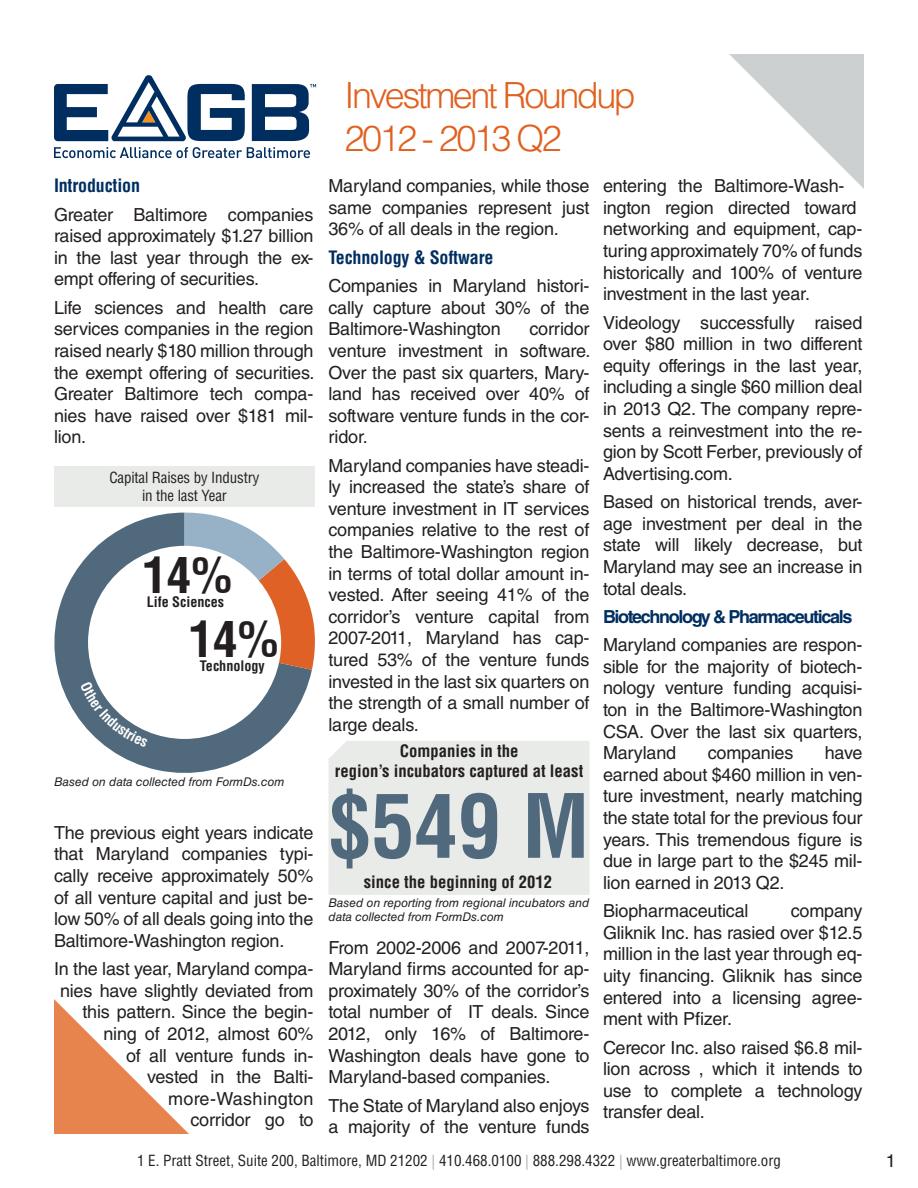
<style>
.page{position:relative;width:918px;height:1188px;background:#fff}
.page>*{position:absolute;margin:0;border:0;box-sizing:border-box;transform-origin:0 0}
.t1{font:700 condensed 86.25px "Helvetica LT Std";color:#50697c}
.t2{font:700 condensed 48.75px/64.8px "Helvetica LT Std";color:#231f20}
.t3{font:300 36px "Helvetica LT Std";letter-spacing:-.07em;color:#e1601e}
.Copy{font:18px/21.6px "Helvetica LT Std";letter-spacing:-.01em;color:#231f20;text-align:justify}
.Subhead{font:700 condensed 18px "Helvetica LT Std";letter-spacing:-.01em;color:#002e60}
.Subhead-2{font:700 18px "Helvetica LT Std";letter-spacing:-.075em;color:#002e60}
.t4{font:18px "Myriad Pro";color:#231f20}
.t5{font:700 condensed 16.65px/20px "Helvetica LT Std";color:#231f20;text-align:center}
.t6{font:condensed 15px "Helvetica LT Std";color:#231f20}
.t7{font:700 condensed 14.1px "Helvetica LT Std";color:#231f20}
.t8{font:italic 12px/14.4px "Helvetica LT Std";color:#231f20}
.s1{color:#a6acb4}
</style>
<div class="page">
<svg style="left:729px;top:54px;width:135px;height:135px"></svg>
<svg style="left:54px;top:999px;width:135px;height:135px"></svg>
<svg style="left:54px;top:513px;width:258px;height:260px;fill:#50697c"></svg>
<svg style="left:185px;top:513px;width:130px;height:157px"></svg>
<div style="left:88px;top:546px;width:193px;height:193px;background:#fff;border-radius:50%"></div>
<div style="left:54px;top:466px;width:261px;height:40px;background:#e9ebe8"></div>
<div style="left:329px;top:741px;width:261px;height:154px;background:#e9ebe8"></div>
<svg style="left:54px;top:147px;width:256px;height:11px"></svg>
<svg style="left:54px;top:75px;width:191px;height:66px"></svg>
<svg style="left:252px;top:84px;width:64px;height:57px"></svg>
<svg style="left:80px;top:682px;width:68px;height:65px"></svg>
<p class="Subhead" style="left:54px;top:174px;width:88px">Introduction</p>
<p class="Copy" style="left:54px;top:203px;width:261px">Greater Baltimore companies raised approximately $1.27 billion in the last year through the ex&shy;empt offering of securities.</p>
<p class="Copy" style="left:54px;top:297px;width:262px">Life sciences and health care services companies in the region raised nearly $180 million through the exempt offering of securities.<br>Greater Baltimore tech compa&shy;nies have raised over $181 mil&shy;lion.</p>
<p class="t6" style="left:109px;top:468px;width:152px">Capital Raises by Industry</p>
<p class="t6" style="left:142px;top:486px;width:86px">in the last Year</p>
<p class="t2" style="left:189px;top:542px;width:91px;text-indent:-46px">14%<br>14%</p>
<p class="t7" style="left:147px;top:593px;width:79px">Life Sciences</p>
<p class="t7" style="left:200px;top:657px;width:66px">Technology</p>
<p class="t8" style="left:54px;top:775px;width:232px">Based on data collected from FormDs.com</p>
<p class="Copy" style="left:54px;top:822px;width:261px">The previous eight years indicate that Maryland companies typi&shy;cally receive approximately 50% of all venture capital and just be&shy;low 50% of all deals going into the Baltimore-Washington region.</p>
<p class="Copy" style="left:54px;top:958px;width:261px;text-align:right">In the last year, Maryland compa&shy;nies have slightly deviated from this pattern. Since the begin&shy;ning of 2012, almost 60%<br>of all venture funds in-<br>vested in the Balti&shy;more-Washington<br>corridor go to</p>
<p class="t3" style="left:345px;top:73px;width:293px">Investment Roundup</p>
<p class="t3" style="left:345px;top:116px;width:219px">2012 - 2013 Q2</p>
<p class="Copy" style="left:328px;top:175px;width:263px">Maryland companies, while those same companies represent just 36% of all deals in the region.</p>
<p class="Subhead" style="left:328px;top:246px;width:167px">Technology &amp; Software</p>
<p class="Copy" style="left:328px;top:275px;width:263px">Companies in Maryland histori&shy;cally capture about 30% of the Baltimore-Washington</p>
<p class="Copy" style="left:603px;top:175px;width:261px;text-align:left">entering the Baltimore-Wash&shy;ington region directed toward networking and equipment, cap&shy;turing approximately 70% of funds historically and 100% of venture investment in the last year.</p>
<p class="Copy" style="left:603px;top:311px;width:261px">Videology successfully raised over $80 million in two different equity offerings in the last year, including a single $60 million deal in 2013 Q2. The company repre&shy;sents a reinvestment into the re&shy;gion by Scott Ferber, previously of Advertising.com.</p>
<p class="Copy" style="left:603px;top:491px;width:261px">Based on historical trends, aver&shy;age investment per deal in the state will likely decrease, but Maryland may see an increase in total deals.</p>
<p class="Subhead-2" style="left:603px;top:606px;width:251px">Biotechnology &amp; Pharmaceuticals</p>
<p class="Copy" style="left:603px;top:634px;width:261px">Maryland companies are respon&shy;sible for the majority of biotech&shy;nology venture funding acquisi&shy;ton in the Baltimore-Washington CSA. Over the last six quarters, Maryland</p>
<p class="Copy" style="left:328px;top:318px;width:264px;text-indent:201px">corridor venture investment in software.<br>Over the past six quarters, Mary&shy;land has received over 40% of software venture funds in the cor&shy;ridor.</p>
<p class="Copy" style="left:328px;top:454px;width:263px">Maryland companies have steadi&shy;ly increased the state’s share of venture investmen in IT services companies relative to the rest of the Baltimore-Washington region in terms of total dollar amount in&shy;vested. After seeing 41% of the corridor’s venture capital from 2007-2011, Maryland has cap&shy;tured 53% of the venture funds invested in the last six quarters on the strength of a small number of large deals.</p>
<p class="t4" style="left:457px;top:499px;width:45px">Other</p>
<p class="t4" style="left:457px;top:543px;width:36px">Tech</p>
<p class="t4" style="left:457px;top:588px;width:97px">Life Sciences</p>
<p class="t5" style="left:335px;top:741px;width:250px">Companies in the<br>region’s incubators captured at least</p>
<p class="Copy" style="left:603px;top:742px;width:261px;text-indent:222px">have earned about $460 million in ven&shy;ture investment, nearly matching the state total for the previous four years. This tremendous figure is due in large part to the $245 mil&shy;lion earned in 2013 Q2.</p>
<p class="Copy" style="left:603px;top:900px;width:147px">Biopharmaceutical</p>
<p class="Copy" style="left:708px;top:742px;width:87px">companies</p>
<p class="t1" style="left:328px;top:772px;width:263px">$549 M</p>
<p class="t5" style="left:364px;top:872px;width:190px">since the beginning of 2012</p>
<p class="t8" style="left:328px;top:895px;width:262px">Based on reporting from regional incubators and data collected from FormDs.com</p>
<p class="Copy" style="left:603px;top:900px;width:261px;text-indent:188px">company Gliknik Inc. has rasied over $12.5 million in the last year through eq&shy;uity financing. Gliknik has since entered into a licensing agree&shy;ment with Pfizer.</p>
<p class="Copy" style="left:603px;top:1036px;width:261px">Cerecor Inc. also raised $6.8 mil&shy;lion across , which it intends to use to complete a technology transfer deal.</p>
<p class="Copy" style="left:328px;top:936px;width:263px">From 2002-2006 and 2007-2011, Maryland firms accounted for ap&shy;proximately 30% of the corridor’s total number of IT deals. Since 2012, only 16% of Baltimore-Washington deals have gone to Maryland-based companies.</p>
<p class="Copy" style="left:328px;top:1094px;width:263px">The State of Maryland also enjoys a majority of the venture funds</p>
<p class="t6" style="left:137px;top:1152px;width:645px">1 E. Pratt Street, Suite 200, Baltimore, MD 21202 <span class="s1">|</span> 410.468.0100 <span class="s1">|</span> 888.298.4322 <span class="s1">|</span> www.greaterbaltimore.org</p>
<p class="Copy" style="left:886px;top:1150px;width:12px">1</p>
</div>
